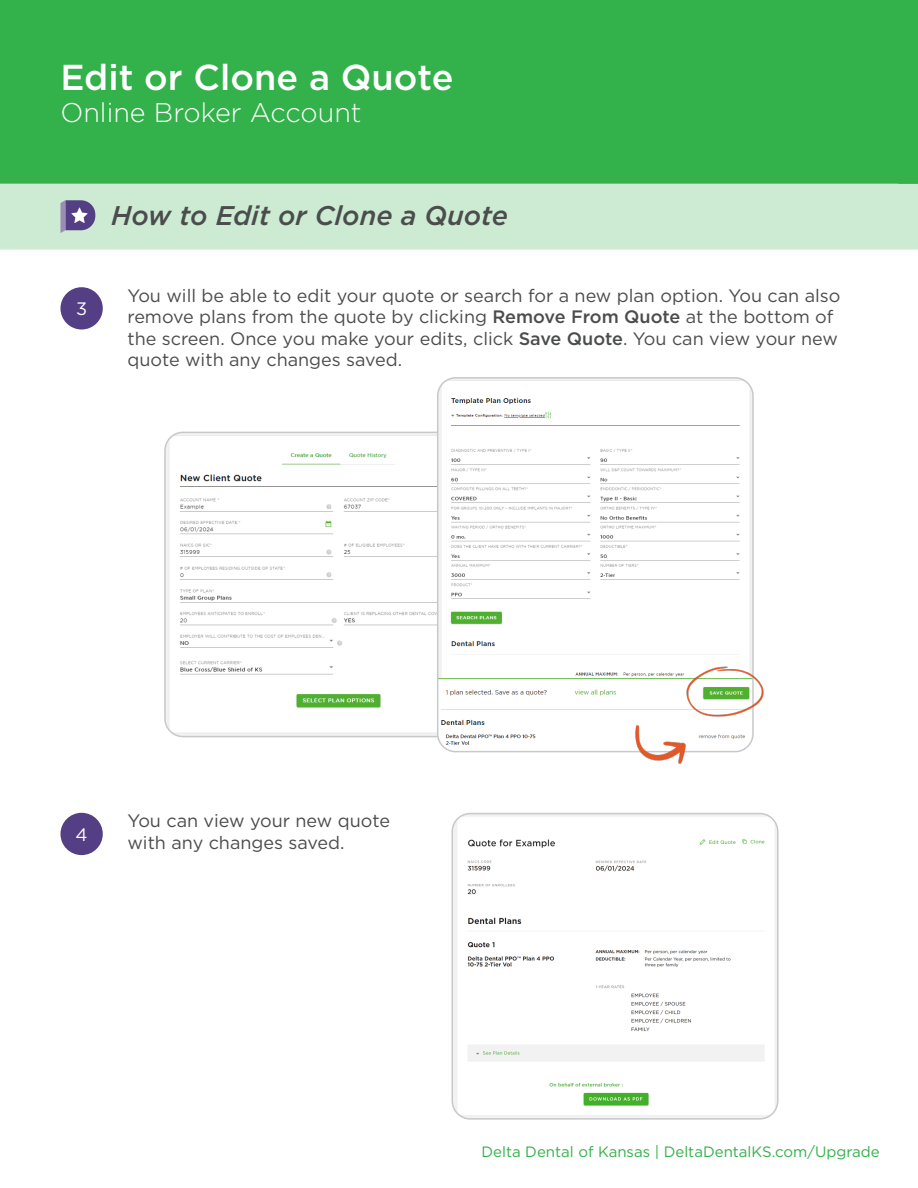
<style>
.page{position:relative;width:918px;height:1188px;background:#fff}
.page>*{position:absolute;margin:0;border:0;box-sizing:border-box;transform-origin:0 0}
.t1{font:500 36px "Gotham";color:#fff}
.t2{font:italic 500 27px "Gotham";color:#4b4c4d}
.t3{font:300 27px "Gotham";color:#fff}
.t4{font:18px/21.6px "Gotham";color:#4b4c4d}
.t5{font:18px "Gotham";color:#fff}
.t6{font:15px "Gotham";color:#33b14a}
.s1{font-weight:500}
</style>
<div class="page">
<div style="left:0;top:0;width:898px;height:184px;background:#33b14a"></div>
<div style="left:0;top:184px;width:918px;height:66px;background:#ccebd2"></div>
<svg style="left:60px;top:200px;width:35px;height:33px"></svg>
<div style="left:61px;top:288px;width:41px;height:41px;background:#553f84;border-radius:50%"></div>
<div style="left:60px;top:287px;width:43px;height:43px;border:2px solid #553f84;border-radius:50%"></div>
<div style="left:61px;top:814px;width:41px;height:40px;background:#553f84;border-radius:50%"></div>
<div style="left:60px;top:813px;width:43px;height:42px;border:2px solid #553f84;border-radius:50%"></div>
<div style="left:898px;top:0;width:20px;height:184px;background:#33b14a"></div>
<img style="left:167px;top:432px;width:270px;height:305px">
<div style="left:164px;top:432px;width:348px;height:305px;border:2px solid #c7c8ca;border-radius:18px"></div>
<img style="left:438px;top:380px;width:313px;height:372px">
<div style="left:437px;top:377px;width:317px;height:375px;border:2px solid #c7c8ca;border-radius:18px"></div>
<img style="left:619px;top:707px;width:77px;height:57px">
<img style="left:686px;top:652px;width:77px;height:74px">
<img style="left:452px;top:814px;width:326px;height:303px">
<div style="left:452px;top:813px;width:326px;height:307px;border:2px solid #c7c8ca;border-radius:18px"></div>
<div style="left:595px;top:992px;width:30px;height:42px;background:#fff"></div>
<div style="left:624px;top:1081px;width:62px;height:9px;background:#fff"></div>
<p class="t1" style="left:60px;top:53px;width:395px">Edit or Clone a Quote</p>
<p class="t3" style="left:60px;top:95px;width:303px">Online Broker Account</p>
<p class="t5" style="left:76px;top:298px;width:13px">3</p>
<p class="t2" style="left:111px;top:197px;width:398px">How to Edit or Clone a Quote</p>
<p class="t4" style="left:127px;top:284px;width:714px">You will be able to edit your quote or search for a new plan option. You can also remove plans from the quote by clicking <span class="s1">Remove From Quote</span> at the bottom of the screen. Once you make your edits, click <span class="s1">Save Quote</span>. You can view your new quote with any changes saved.</p>
<p class="t5" style="left:76px;top:823px;width:14px">4</p>
<p class="t4" style="left:127px;top:810px;width:264px">You can view your new quote with any changes saved.</p>
<p class="t6" style="left:482px;top:1142px;width:400px">Delta Dental of Kansas | DeltaDentalKS.com/Upgrade</p>
</div>
